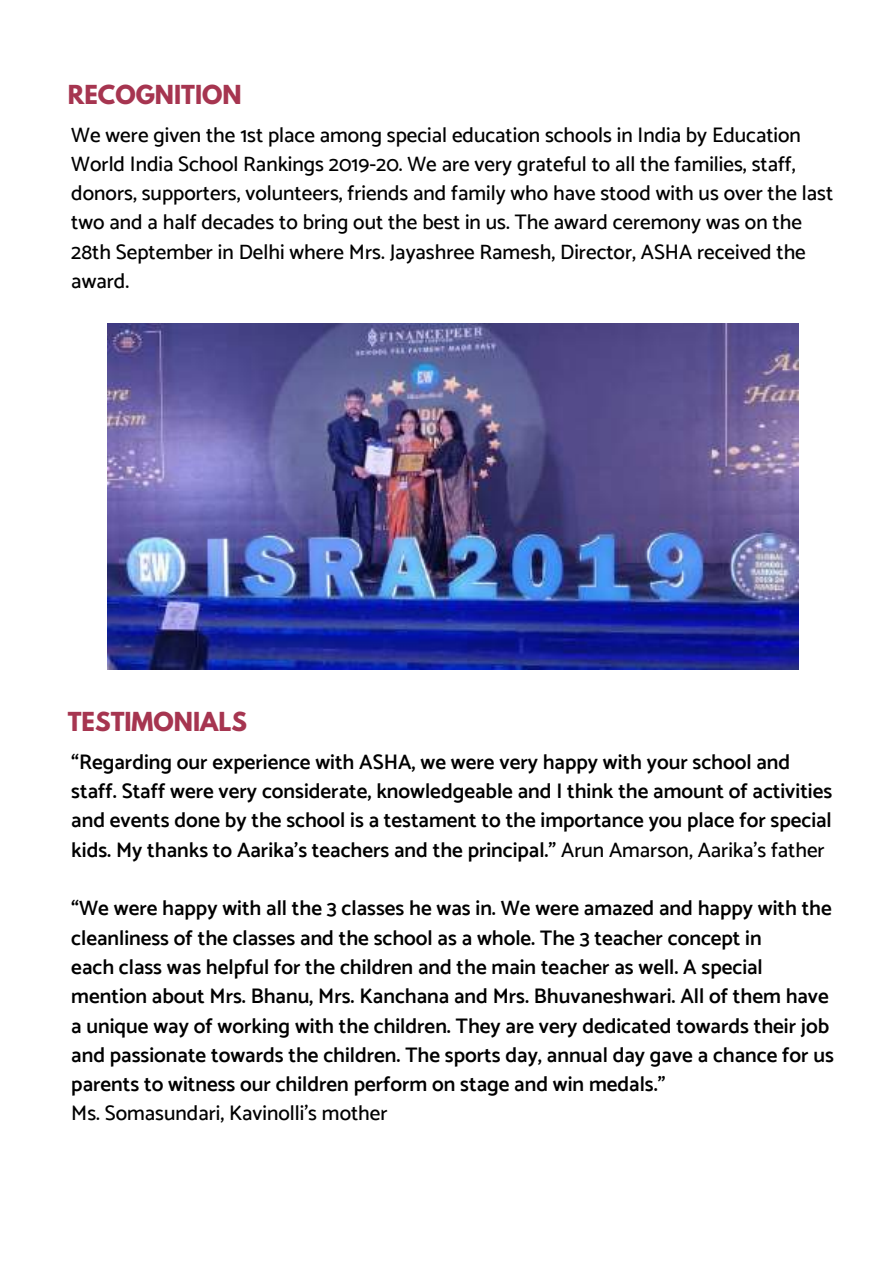
<style>
.page{position:relative;width:894px;height:1264px;background:#fff}
.page>*{position:absolute;margin:0;border:0;box-sizing:border-box;transform-origin:0 0}
.t1{font:700 23.25px "League Spartan";color:#a63550}
.t2{font:600 21px/29.2px "Catamaran";color:#000}
.t3{font:500 21px/29.1px "Catamaran";color:#000}
.s1{font-weight:500}
</style>
<div class="page">
<img style="left:108px;top:323px;width:690px;height:346px">
<p class="t1" style="left:68px;top:83px;width:175px">RECOGNITION</p>
<p class="t3" style="left:71px;top:120px;width:763px">We were given the 1st place among special education schools in India by Education World India School Rankings 2019-20. We are very grateful to all the families, staff, donors, supporters, volunteers, friends and family who have stood with us over the last two and a half decades to bring out the best in us. The award ceremony was on the 28th September in Delhi where Mrs. Jayashree Ramesh, Director, ASHA received the award.</p>
<p class="t1" style="left:68px;top:709px;width:181px">TESTIMONIALS</p>
<p class="t2" style="left:71px;top:747px;width:762px">“Regarding our experience with ASHA, we were very happy with your school and staff. Staff were very considerate, knowledgeable and I think the amount of activities and events done by the school is a testament to the importance you place for special kids. My thanks to Aarika’s teachers and the principal.” <span class="s1">Arun Amarson, Aarika's father</span></p>
<p class="t2" style="left:71px;top:893px;width:763px">“We were happy with all the 3 classes he was in. We were amazed and happy with the cleanliness of the classes and the school as a whole. The 3 teacher concept in<br>each class was helpful for the children and the main teacher as well. A special mention about Mrs. Bhanu, Mrs. Kanchana and Mrs. Bhuvaneshwari. All of them have a unique way of working with the children. They are very dedicated towards their job and passionate towards the children. The sports day, annual day gave a chance for us parents to witness our children perform on stage and win medals.”</p>
<p class="t3" style="left:71px;top:1098px;width:318px">Ms. Somasundari, Kavinolli’s mother</p>
</div>
